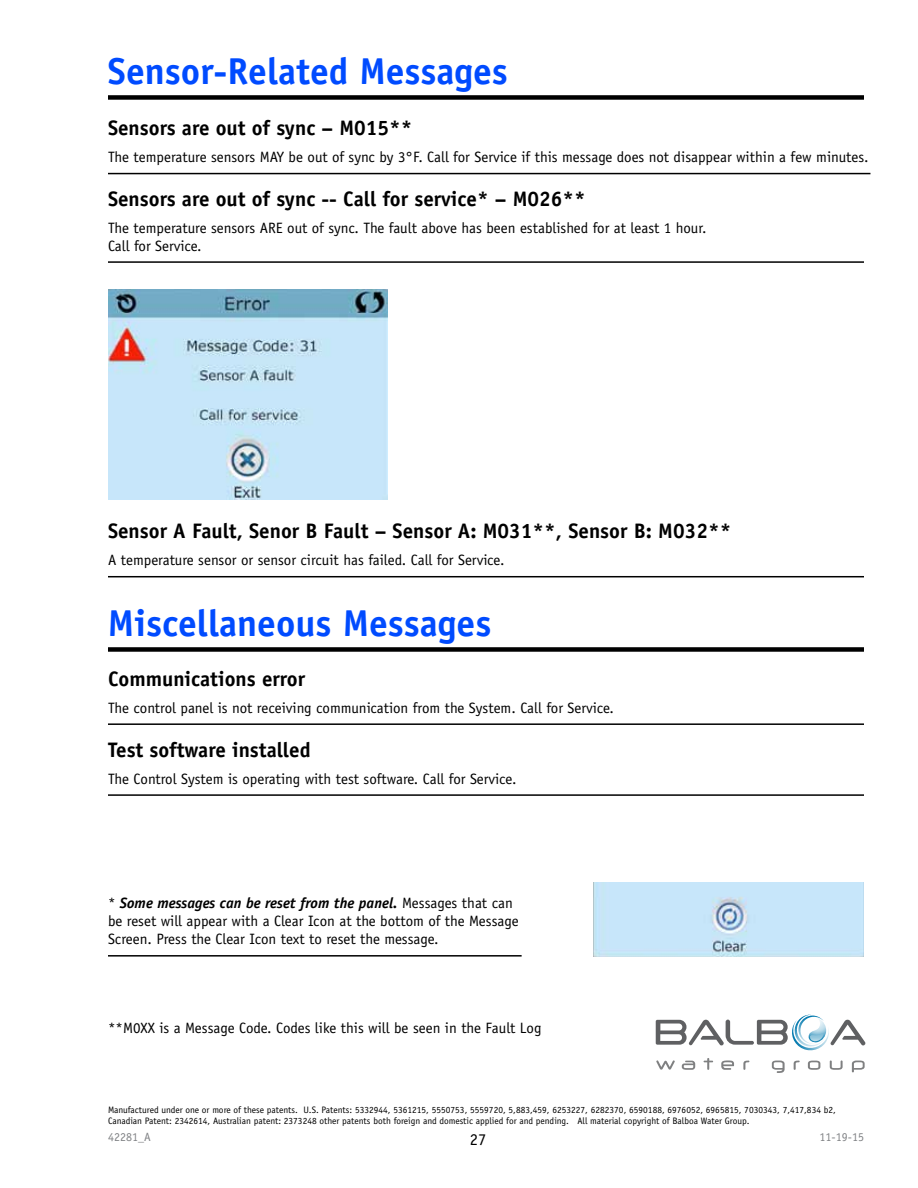
<style>
.page{position:relative;width:918px;height:1188px;background:#fff}
.page>*{position:absolute;margin:0;border:0;box-sizing:border-box;transform-origin:0 0}
.t1{font:700 37.5px "Officina Sans";color:#004bff}
.t2{font:700 21px "Officina Sans";color:#000}
.t3{font:16.5px "Officina Sans";color:#000}
.t4{font:15px/18px "Officina Sans";color:#000}
.t5{font:12px "Officina Sans";color:#808285}
.t6{font:9.3px/10.5px "Officina Sans";color:#000}
.s1{font-weight:700;font-style:italic}
</style>
<div class="page">
<svg style="left:656px;top:1060px;width:19px;height:10px"></svg>
<svg style="left:682px;top:1061px;width:13px;height:9px"></svg>
<svg style="left:704px;top:1058px;width:9px;height:12px"></svg>
<svg style="left:721px;top:1060px;width:13px;height:10px"></svg>
<svg style="left:794px;top:1061px;width:6px;height:9px"></svg>
<svg style="left:743px;top:1061px;width:6px;height:9px"></svg>
<svg style="left:808px;top:1061px;width:12px;height:9px"></svg>
<svg style="left:830px;top:1060px;width:13px;height:10px"></svg>
<svg style="left:772px;top:1061px;width:13px;height:12px"></svg>
<svg style="left:852px;top:1061px;width:13px;height:11px"></svg>
<svg style="left:656px;top:1015px;width:209px;height:36px"></svg>
<div style="left:108px;top:95px;width:756px;height:5px;background:#000"></div>
<div style="left:108px;top:647px;width:756px;height:5px;background:#000"></div>
<hr style="left:108px;top:173px;width:762px;height:1px;background:#000">
<hr style="left:108px;top:261px;width:756px;height:2px;background:#000">
<hr style="left:108px;top:576px;width:756px;height:1px;background:#000">
<hr style="left:108px;top:723px;width:756px;height:2px;background:#000">
<hr style="left:108px;top:794px;width:756px;height:2px;background:#000">
<img style="left:108px;top:289px;width:280px;height:210px">
<hr style="left:108px;top:955px;width:414px;height:2px;background:#000">
<img style="left:594px;top:882px;width:270px;height:75px">
<h1 class="t1" style="left:108px;top:47px;width:401px">Sensor-Related Messages</h1>
<h2 class="t2" style="left:108px;top:115px;width:306px">Sensors are out of sync – M015**</h2>
<p class="t4" style="left:108px;top:148px;width:762px">The temperature sensors MAY be out of sync by 3°F. Call for Service if this message does not disappear within a few minutes.</p>
<h2 class="t2" style="left:108px;top:185px;width:479px">Sensors are out of sync -- Call for service* – M026**</h2>
<p class="t4" style="left:108px;top:218px;width:600px">The temperature sensors ARE out of sync. The fault above has been established for at least 1 hour.<br>Call for Service.</p>
<h2 class="t2" style="left:108px;top:518px;width:625px">Sensor A Fault, Senor B Fault – Sensor A: M031**, Sensor B: M032**</h2>
<p class="t4" style="left:108px;top:551px;width:398px">A temperature sensor or sensor circuit has failed. Call for Service.</p>
<h1 class="t1" style="left:108px;top:599px;width:385px">Miscellaneous Messages</h1>
<h2 class="t2" style="left:108px;top:665px;width:199px">Communications error</h2>
<p class="t4" style="left:108px;top:699px;width:507px">The control panel is not receiving communication from the System. Call for Service.</p>
<h2 class="t2" style="left:108px;top:736px;width:204px">Test software installed</h2>
<p class="t4" style="left:108px;top:769px;width:410px">The Control System is operating with test software. Call for Service.</p>
<p class="t4" style="left:108px;top:894px;width:412px">* <span class="s1">Some messages can be reset from the panel.</span> Messages that can be reset will appear with a Clear Icon at the bottom of the Message<br>Screen. Press the Clear Icon text to reset the message.</p>
<p class="t4" style="left:108px;top:1019px;width:435px">**M0XX is a Message Code. Codes like this will be seen in the Fault Log</p>
<p class="t6" style="left:108px;top:1105px;width:729px">Manufactured under one or more of these patents. U.S. Patents: 5332944, 5361215, 5550753, 5559720, 5,883,459, 6253227, 6282370, 6590188, 6976052, 6965815, 7030343, 7,417,834 b2,<br>Canadian Patent: 2342614, Australian patent: 2373248 other patents both foreign and domestic applied for and pending. All material copyright of Balboa Water Group.</p>
<p class="t5" style="left:108px;top:1130px;width:44px">42281_A</p>
<p class="t3" style="left:470px;top:1129px;width:18px">27</p>
<p class="t5" style="left:820px;top:1130px;width:46px">11-19-15</p>
</div>
